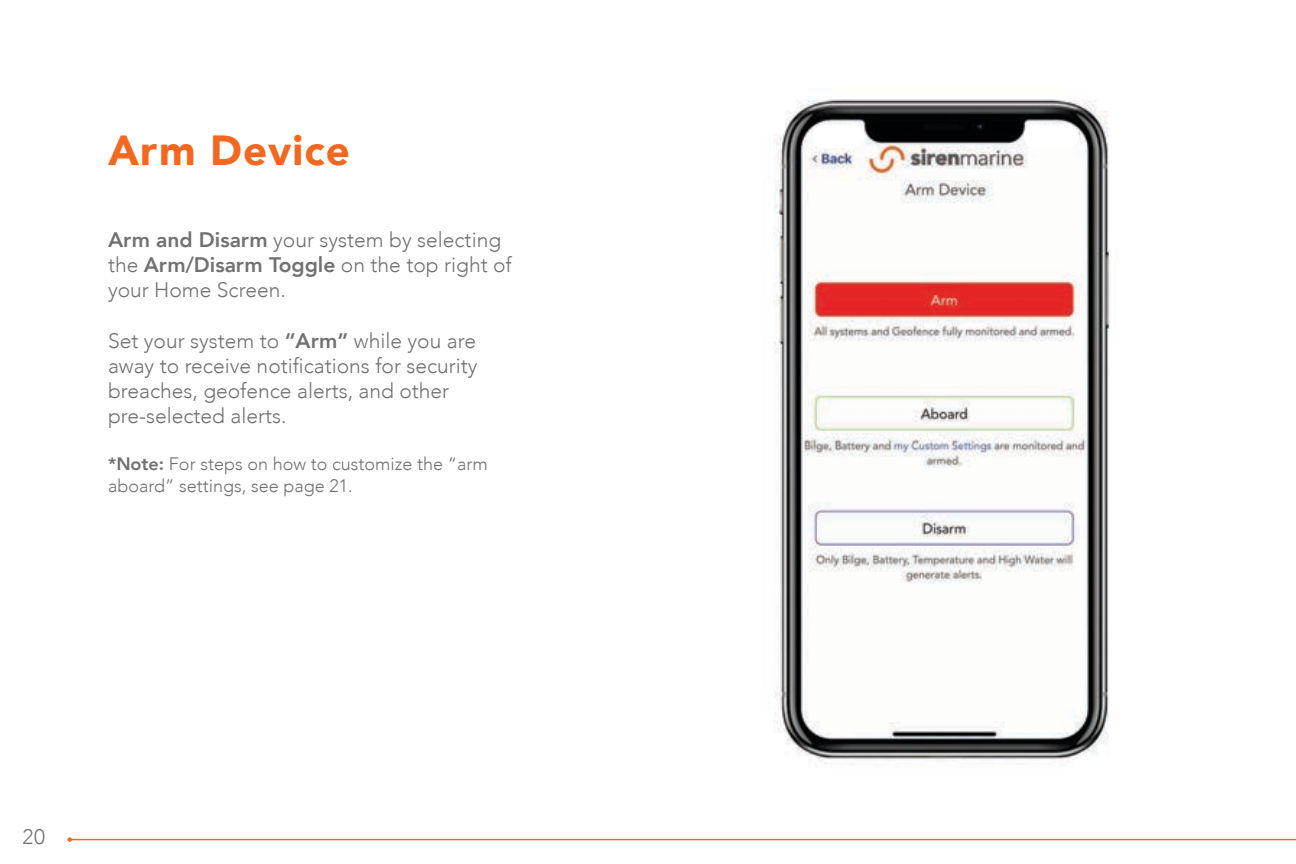
<style>
.page{position:relative;width:1296px;height:864px;background:#fff}
.page>*{position:absolute;margin:0;border:0;box-sizing:border-box;transform-origin:0 0}
.t1{font:900 42px "Avenir";letter-spacing:.025em;color:#f36821}
.t2{font:300 21px/25.2px "Avenir";color:#717171}
.t3{font:300 18px/21.6px "Avenir";color:#717171}
.s1{font-weight:800}
</style>
<div class="page">
<hr style="left:70px;top:839px;width:1226px;height:1px;background:#f36821">
<svg style="left:68px;top:837px;width:4px;height:5px"></svg>
<img style="left:774px;top:99px;width:336px;height:668px">
<div style="left:1024px;top:125px;width:55px;height:23px;background:#fff;border-radius:12px"></div>
<div style="left:812px;top:125px;width:52px;height:23px;background:#fff;border-radius:12px"></div>
<h1 class="t1" style="left:108px;top:115px;width:244px">Arm Device</h1>
<p class="t2" style="left:108px;top:227px;width:405px"><span class="s1">Arm and Disarm</span> your system by selecting the <span class="s1">Arm/Disarm Toggle</span> on the top right of your Home Screen.</p>
<p class="t2" style="left:108px;top:328px;width:371px">Set your system to <span class="s1">“Arm”</span> while you are away to receive notifications for security breaches, geofence alerts, and other pre-selected alerts.</p>
<p class="t3" style="left:108px;top:453px;width:381px"><span class="s1">*Note:</span> For steps on how to customize the “arm aboard” settings, see page 21.</p>
<p class="t2" style="left:23px;top:824px;width:24px">20</p>
</div>
